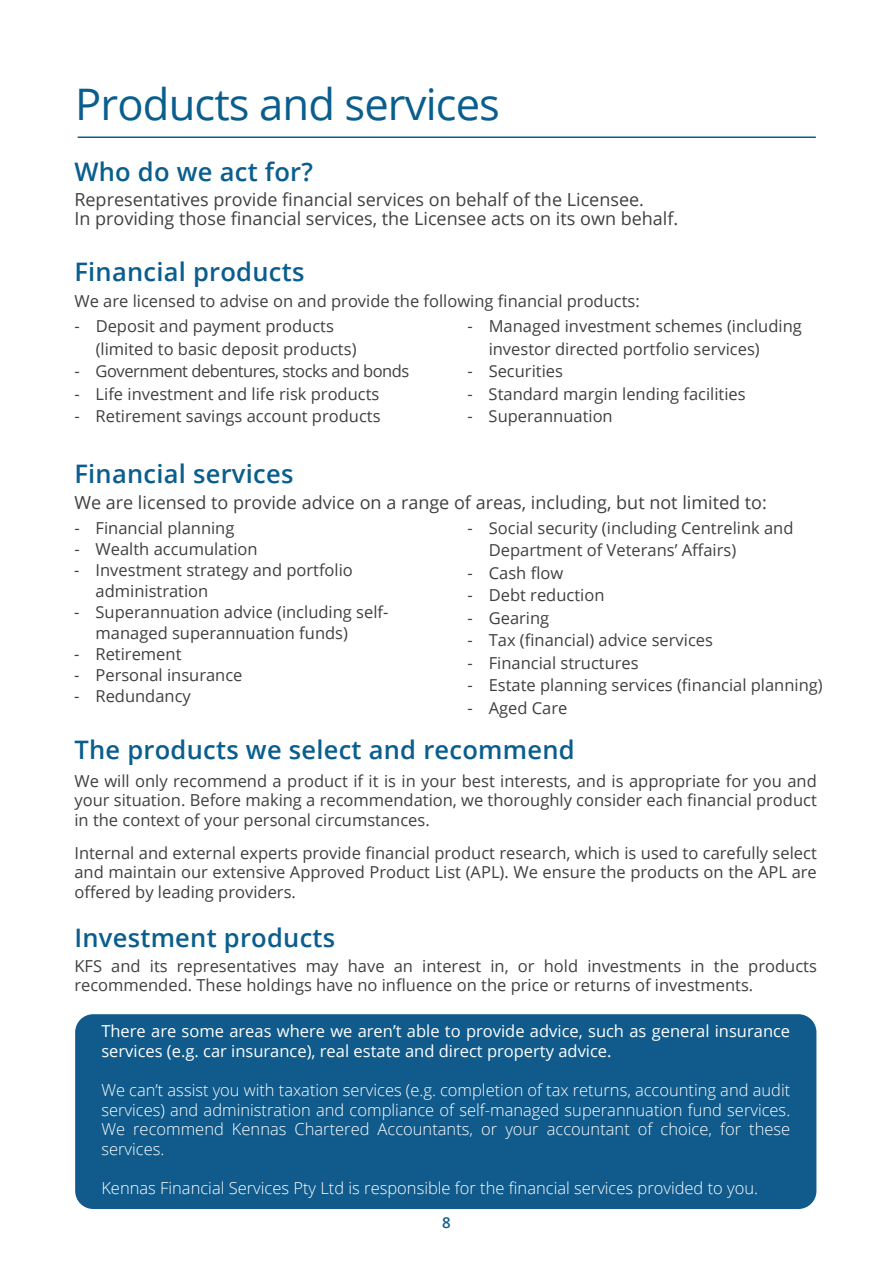
<style>
.page{position:relative;width:893px;height:1263px;background:#fff}
.page>*{position:absolute;margin:0;border:0;box-sizing:border-box;transform-origin:0 0}
.t1{font:43.5px "Open Sans";letter-spacing:-.02em;color:#0a5e8e}
.t2{font:600 25.5px "Open Sans";letter-spacing:.01em;color:#0a5e8e}
.t3{font:18px/18.8px "Open Sans";color:#404041}
.t4{font:16.5px/19.5px "Open Sans";color:#404041}
.t5{font:300 16.5px/19.5px "Open Sans";color:#fff;text-align:justify}
.t6{font:16.5px/19.5px "Open Sans";color:#fff}
.t7{font:16.5px "Open Sans";letter-spacing:-.03em;color:#404041}
.t8{font:600 15px "Open Sans";color:#0a5e8e}
</style>
<div class="page">
<hr style="left:78px;top:136px;width:738px;height:2px;background:#0a5e8e">
<div style="left:75px;top:1014px;width:741px;height:195px;background:#105b8c;border-radius:18px"></div>
<h1 class="t1" style="left:75px;top:75px;width:426px">Products and services</h1>
<h2 class="t2" style="left:74px;top:154px;width:240px">Who do we act for?</h2>
<p class="t3" style="left:74px;top:189px;width:605px">Representatives provide financial services on behalf of the Licensee.<br>In providing those financial services, the Licensee acts on its own behalf.</p>
<h2 class="t2" style="left:74px;top:254px;width:232px">Financial products</h2>
<p class="t4" style="left:74px;top:290px;width:567px">We are licensed to advise on and provide the following financial products:</p>
<p class="t4" style="left:96px;top:314px;width:262px;line-height:22.5px;text-indent:-21px">- Deposit and payment products (limited to basic deposit products)</p>
<p class="t7" style="left:74px;top:360px;width:336px">- Government debentures, stocks and bonds</p>
<p class="t4" style="left:74px;top:384px;width:307px">- Life investment and life risk products</p>
<p class="t4" style="left:74px;top:406px;width:308px">- Retirement savings account products</p>
<h2 class="t2" style="left:74px;top:456px;width:221px">Financial services</h2>
<p class="t4" style="left:489px;top:315px;width:315px;line-height:22.5px;text-indent:-21px">- Managed investment schemes (including investor directed portfolio services)</p>
<p class="t4" style="left:467px;top:361px;width:97px">- Securities</p>
<p class="t4" style="left:467px;top:384px;width:280px">- Standard margin lending facilities</p>
<p class="t4" style="left:467px;top:406px;width:147px">- Superannuation</p>
<p class="t3" style="left:74px;top:493px;width:694px">We are licensed to provide advice on a range of areas, including, but not limited to:</p>
<p class="t4" style="left:74px;top:517px;width:162px">- Financial planning</p>
<p class="t4" style="left:74px;top:538px;width:185px">- Wealth accumulation</p>
<p class="t4" style="left:96px;top:559px;width:259px;line-height:21px;text-indent:-21px">- Investment strategy and portfolio administration</p>
<p class="t4" style="left:96px;top:601px;width:294px;line-height:21px;text-indent:-21px">- Superannuation advice (including self&shy;managed superannuation funds)</p>
<p class="t4" style="left:74px;top:643px;width:109px">- Retirement</p>
<p class="t4" style="left:74px;top:664px;width:170px">- Personal insurance</p>
<p class="t4" style="left:74px;top:685px;width:118px">- Redundancy</p>
<p class="t4" style="left:489px;top:516px;width:306px;line-height:22.5px;text-indent:-21px">- Social security (including Centrelink and<br>Department of Veterans’ Affairs)</p>
<p class="t4" style="left:468px;top:562px;width:97px">- Cash flow</p>
<p class="t4" style="left:467px;top:585px;width:138px">- Debt reduction</p>
<p class="t4" style="left:467px;top:607px;width:83px">- Gearing</p>
<p class="t4" style="left:467px;top:630px;width:247px">- Tax (financial) advice services</p>
<p class="t4" style="left:467px;top:652px;width:173px">- Financial structures</p>
<p class="t4" style="left:467px;top:675px;width:357px">- Estate planning services (financial planning)</p>
<p class="t4" style="left:467px;top:697px;width:101px">- Aged Care</p>
<h2 class="t2" style="left:74px;top:733px;width:502px">The products we select and recommend</h2>
<p class="t4" style="left:74px;top:770px;width:744px;text-align:justify">We will only recommend a product if it is in your best interests, and is appropriate for you and your situation. Before making a recommendation, we thoroughly consider each financial product in the context of your personal circumstances.</p>
<p class="t4" style="left:74px;top:842px;width:744px;text-align:justify">Internal and external experts provide financial product research, which is used to carefully select and maintain our extensive Approved Product List (APL). We ensure the products on the APL are offered by leading providers.</p>
<h2 class="t2" style="left:74px;top:920px;width:262px">Investment products</h2>
<p class="t4" style="left:74px;top:956px;width:744px">KFS and its representatives may have an interest in, or hold investments in the products recommended. These holdings have no influence on the price or returns of investments.</p>
<p class="t6" style="left:101px;top:1021px;width:690px">There are some areas where we aren’t able to provide advice, such as general insurance services (e.g. car insurance), real estate and direct property advice.</p>
<p class="t5" style="left:101px;top:1080px;width:690px">We can’t assist you with taxation services (e.g. completion of tax returns, accounting and audit services) and administration and compliance of self-managed superannuation fund services.<br>We recommend Kennas Chartered Accountants, or your accountant of choice, for these services.</p>
<p class="t5" style="left:101px;top:1177px;width:658px">Kennas Financial Services Pty Ltd is responsible for the financial services provided to you.</p>
<p class="t8" style="left:442px;top:1212px;width:10px">8</p>
</div>
